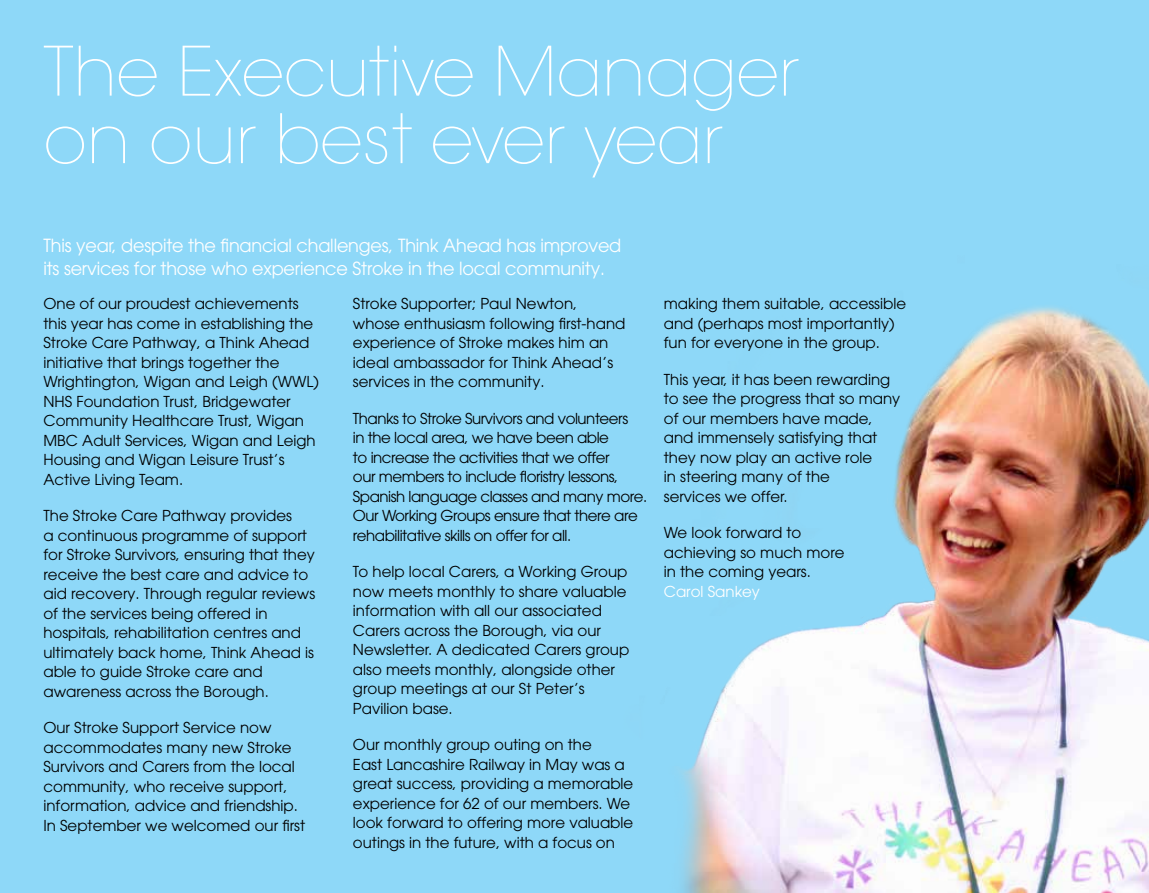
<style>
.page{position:relative;width:1149px;height:893px;background:#fff}
.page>*{position:absolute;margin:0;border:0;box-sizing:border-box;transform-origin:0 0}
.t1{font:200 67.5px/67.5px "Avant Garde LT";color:#fff}
.t2{font:18px/22.5px "Avant Garde LT";letter-spacing:-.01em;color:#fff}
.t3{font:15px/19.5px "Avant Garde LT";color:#000}
.t4{font:15px/19.5px "Avant Garde LT";letter-spacing:-.03em;color:#000}
.t5{font:15px "Avant Garde LT";color:#fff}
</style>
<div class="page">
<div style="left:0;top:0;width:1148px;height:893px;background:#8ed8f8"></div>
<img style="left:682px;top:307px;width:466px;height:586px">
<h1 class="t1" style="left:43px;top:39px;width:756px">The Executive Manager on our best ever year</h1>
<p class="t2" style="left:43px;top:234px;width:579px">This year, despite the financial challenges, Think Ahead has improved its services for those who experience Stroke in the local community.</p>
<p class="t3" style="left:43px;top:294px;width:277px">One of our proudest achievements this year has come in establishing the Stroke Care Pathway, a Think Ahead initiative that brings together the Wrightington, Wigan and Leigh (WWL)<br>NHS Foundation Trust, Bridgewater Community Healthcare Trust, Wigan MBC Adult Services, Wigan and Leigh Housing and Wigan Leisure Trust’s Active Living Team.</p>
<p class="t3" style="left:43px;top:506px;width:273px">The Stroke Care Pathway provides<br>a continuous programme of support for Stroke Survivors, ensuring that they receive the best care and advice to aid recovery. Through regular reviews of the services being offered in hospitals, rehabilitation centres and ultimately back home, Think Ahead is able to guide Stroke care and awareness across the Borough.</p>
<p class="t3" style="left:43px;top:718px;width:263px">Our Stroke Support Service now accommodates many new Stroke Survivors and Carers from the local community, who receive support, information, advice and friendship.<br>In September we welcomed our first</p>
<p class="t3" style="left:353px;top:294px;width:274px">Stroke Supporter; Paul Newton, whose enthusiasm following first-hand experience of Stroke makes him an ideal ambassador for Think Ahead’s services in the community.</p>
<p class="t4" style="left:353px;top:409px;width:296px">Thanks to Stroke Survivors and volunteers<br>in the local area, we have been able<br>to increase the activities that we offer<br>our members to include floristry lessons, Spanish language classes and many more.<br>Our Working Groups ensure that there are rehabilitative skills on offer for all.</p>
<p class="t3" style="left:353px;top:562px;width:278px">To help local Carers, a Working Group now meets monthly to share valuable information with all our associated Carers across the Borough, via our Newsletter. A dedicated Carers group also meets monthly, alongside other group meetings at our St Peter’s Pavilion base.</p>
<p class="t3" style="left:353px;top:735px;width:282px">Our monthly group outing on the<br>East Lancashire Railway in May was a great success, providing a memorable experience for 62 of our members. We look forward to offering more valuable outings in the future, with a focus on</p>
<p class="t3" style="left:663px;top:294px;width:244px">making them suitable, accessible and (perhaps most importantly) fun for everyone in the group.</p>
<p class="t3" style="left:663px;top:370px;width:238px">This year, it has been rewarding to see the progress that so many of our members have made, and immensely satisfying that they now play an active role<br>in steering many of the<br>services we offer.</p>
<p class="t3" style="left:663px;top:523px;width:182px">We look forward to achieving so much more in the coming years.</p>
<p class="t5" style="left:663px;top:583px;width:98px">Carol Sankey</p>
</div>
